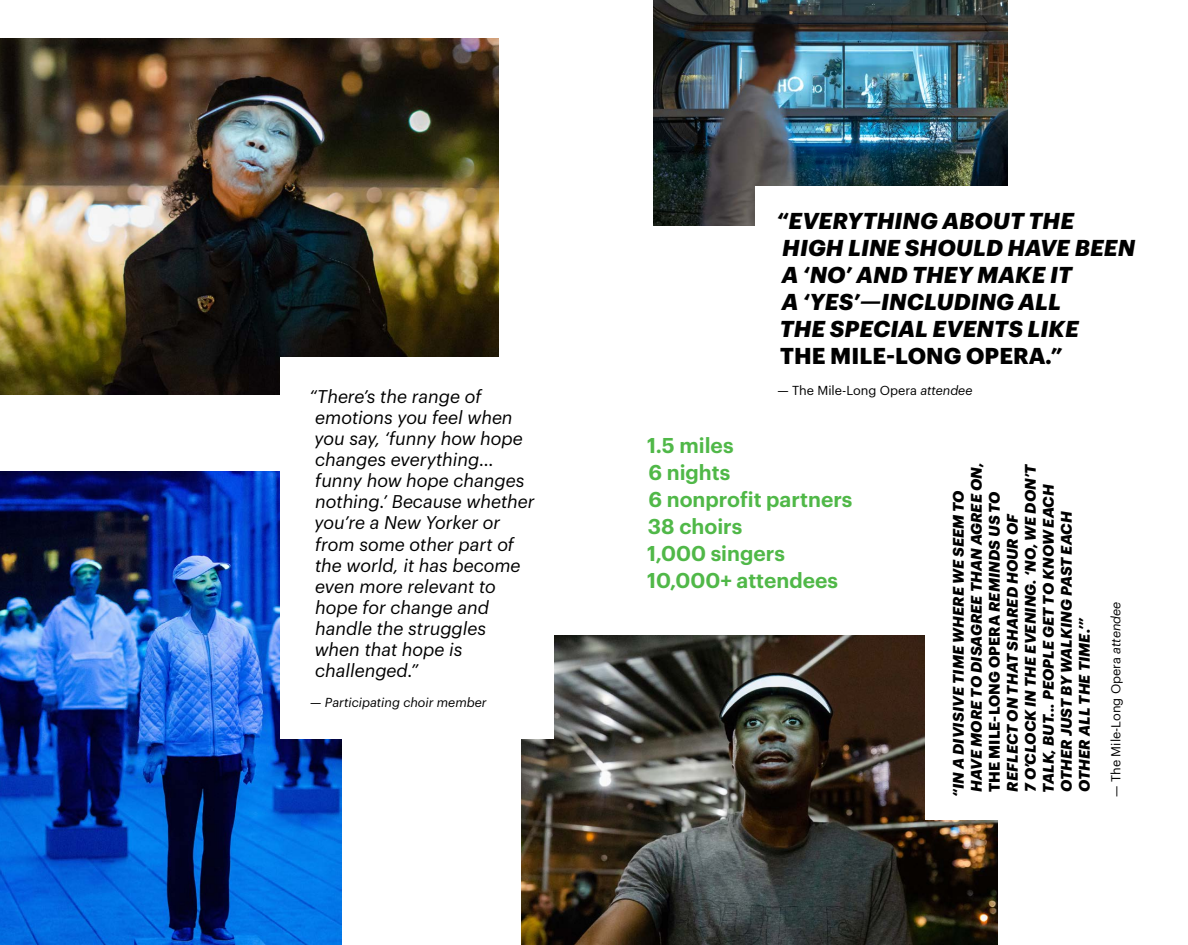
<style>
.page{position:relative;width:1188px;height:945px;background:#fff}
.page>*{position:absolute;margin:0;border:0;box-sizing:border-box;transform-origin:0 0}
.t1{font:italic 700 22.5px/27px "Graphik";letter-spacing:.005em;color:#000}
.t2{font:600 21px/27px "Graphik";color:#50b848}
.t3{font:italic 18px/21px "Graphik";color:#000}
.t4{font:italic 700 15px/18px "Graphik";letter-spacing:.005em;color:#000}
.t5{font:12.75px "Graphik";color:#000}
.t6{font:italic 12.75px "Graphik";color:#000}
.s1{font-style:normal}
.s2{font-style:italic}
</style>
<div class="page">
<img style="left:522px;top:636px;width:476px;height:309px">
<img style="left:0;top:471px;width:342px;height:474px">
<img style="left:653px;top:0;width:354px;height:226px">
<img style="left:0;top:38px;width:499px;height:357px">
<div style="left:926px;top:476px;width:212px;height:344px;background:#fff"></div>
<div style="left:280px;top:357px;width:274px;height:381px;background:#fff"></div>
<div style="left:755px;top:186px;width:377px;height:200px;background:#fff"></div>
<p class="t3" style="left:309px;top:385px;width:227px">“There’s the range of emotions you feel when you say, ‘funny how hope changes everything… funny how hope changes nothing.’ Because whether you’re a New Yorker or from some other part of the world, it has become even more relevant to hope for change and handle the struggles<br>when that hope is challenged.”</p>
<p class="t6" style="left:310px;top:693px;width:178px"><span class="s1">—</span> Participating choir member</p>
<p class="t1" style="left:777px;top:205px;width:360px">“EVERYTHING ABOUT THE<br>HIGH LINE SHOULD HAVE BEEN<br>A ‘NO’ AND THEY MAKE IT<br>A ‘YES’—INCLUDING ALL<br>THE SPECIAL EVENTS LIKE<br><span class="s1">THE MILE-LONG OPERA</span>.”</p>
<p class="t5" style="left:777px;top:381px;width:196px">— The Mile-Long Opera <span class="s2">attendee</span></p>
<p class="t2" style="left:647px;top:430px;width:207px">1.5 miles<br>6 nights<br>6 nonprofit partners<br>38 choirs<br>1,000 singers<br>10,000+ attendees</p>
<p class="t4" style="left:948px;top:797px;width:336px;rotate:-90deg">“IN A DIVISIVE TIME WHERE WE SEEM TO<br>HAVE MORE TO DISAGREE THAN AGREE ON,<br><span class="s1">THE MILE-LONG OPERA</span> REMINDS US TO<br>REFLECT ON THAT SHARED HOUR OF<br>7 O’CLOCK IN THE EVENING. ‘NO, WE DON’T<br>TALK, BUT... PEOPLE GET TO KNOW EACH<br>OTHER JUST BY WALKING PAST EACH<br>OTHER ALL THE TIME.’”</p>
<p class="t5" style="left:1106px;top:797px;width:196px;rotate:-90deg">— The Mile-Long Opera <span class="s2">attendee</span></p>
</div>
